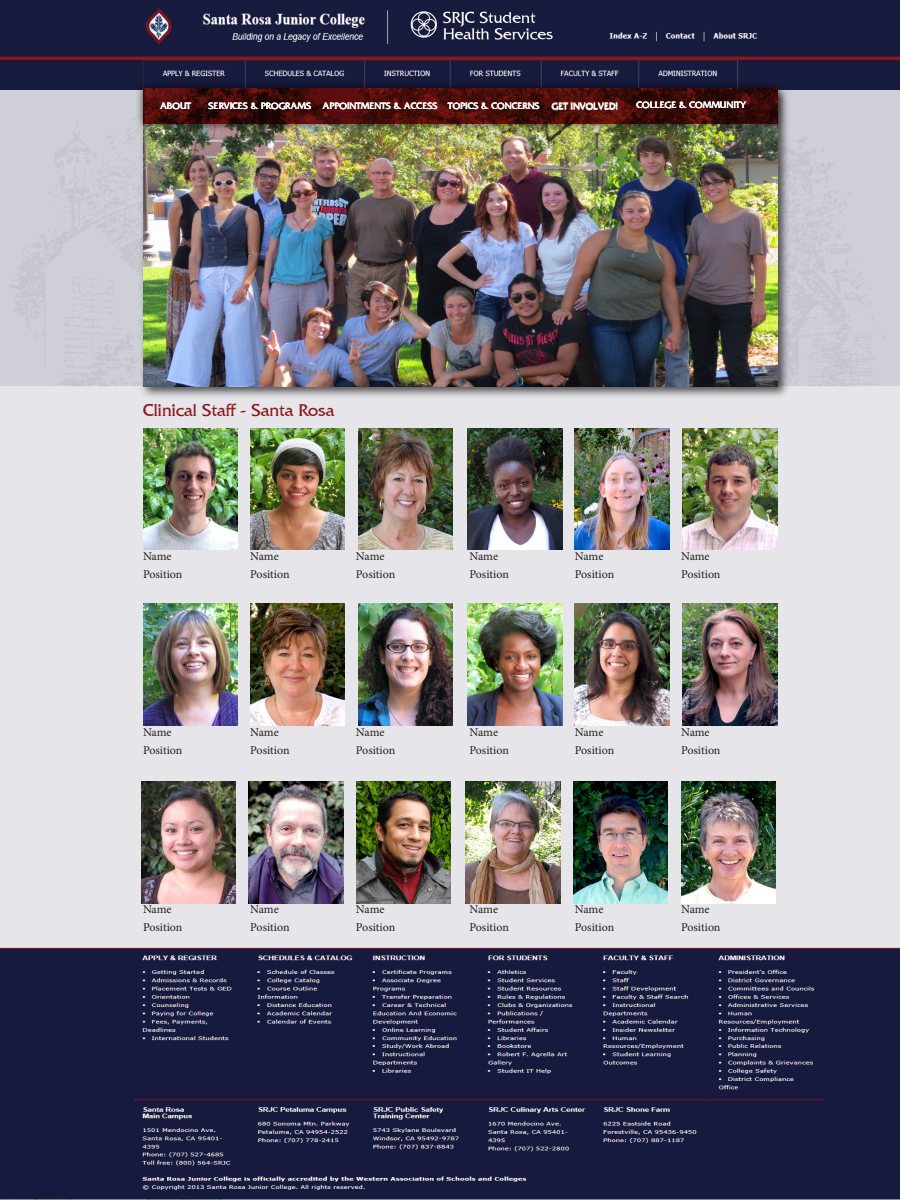
<style>
.page{position:relative;width:900px;height:1200px;background:#fff}
.page>*{position:absolute;margin:0;border:0;box-sizing:border-box;transform-origin:0 0}
.t1{font:18px "Friz Quadrata";color:#8d191c}
.t2{font:12px "Minion Pro";letter-spacing:-.005em;color:#231f20}
.t3{font:9.75px "Friz Quadrata";color:#fff}
</style>
<div class="page">
<img style="left:1px;top:0;width:899px;height:90px">
<div style="left:1px;top:386px;width:899px;height:561px;background:#e6e6ea"></div>
<img style="left:0;top:947px;width:900px;height:253px">
<div style="left:140px;top:86px;width:650px;height:313px;background:#231f20;opacity:.75"></div>
<img style="left:143px;top:133px;width:634px;height:253px">
<div style="left:135px;top:80px;width:650px;height:53px;background:#231f20;opacity:.75"></div>
<svg style="left:143px;top:89px;width:634px;height:35px;background:#440c09"></svg>
<img style="left:143px;top:428px;width:95px;height:122px">
<img style="left:250px;top:428px;width:95px;height:122px">
<img style="left:358px;top:428px;width:95px;height:122px">
<img style="left:468px;top:428px;width:94px;height:122px">
<img style="left:575px;top:428px;width:94px;height:122px">
<img style="left:683px;top:428px;width:94px;height:122px">
<img style="left:143px;top:604px;width:95px;height:121px">
<img style="left:250px;top:604px;width:95px;height:121px">
<img style="left:358px;top:604px;width:95px;height:121px">
<img style="left:468px;top:604px;width:94px;height:121px">
<img style="left:575px;top:604px;width:94px;height:121px">
<img style="left:683px;top:604px;width:94px;height:121px">
<img style="left:141px;top:782px;width:95px;height:121px">
<img style="left:249px;top:782px;width:94px;height:121px">
<img style="left:356px;top:782px;width:95px;height:121px">
<img style="left:466px;top:782px;width:94px;height:121px">
<img style="left:573px;top:782px;width:95px;height:121px">
<img style="left:681px;top:782px;width:95px;height:121px">
<p class="t3" style="left:160px;top:101px;width:32px">ABOUT</p>
<p class="t3" style="left:209px;top:101px;width:104px">SERVICES &amp; PROGRAMS</p>
<p class="t3" style="left:323px;top:101px;width:116px">APPOINTMENTS &amp; ACCESS</p>
<p class="t3" style="left:448px;top:101px;width:93px">TOPICS &amp; CONCERNS</p>
<p class="t3" style="left:552px;top:101px;width:68px">GET INVOLVED!</p>
<p class="t3" style="left:637px;top:99px;width:111px">COLLEGE &amp; COMMUNITY</p>
<p class="t1" style="left:143px;top:400px;width:193px">Clinical Staff - Santa Rosa</p>
<p class="t2" style="left:143px;top:549px;width:30px">Name</p>
<p class="t2" style="left:250px;top:549px;width:30px">Name</p>
<p class="t2" style="left:356px;top:549px;width:30px">Name</p>
<p class="t2" style="left:469px;top:549px;width:30px">Name</p>
<p class="t2" style="left:575px;top:549px;width:30px">Name</p>
<p class="t2" style="left:681px;top:549px;width:30px">Name</p>
<p class="t2" style="left:143px;top:567px;width:41px">Position</p>
<p class="t2" style="left:250px;top:567px;width:41px">Position</p>
<p class="t2" style="left:356px;top:567px;width:41px">Position</p>
<p class="t2" style="left:469px;top:567px;width:41px">Position</p>
<p class="t2" style="left:575px;top:567px;width:41px">Position</p>
<p class="t2" style="left:681px;top:567px;width:41px">Position</p>
<p class="t2" style="left:143px;top:724px;width:30px">Name</p>
<p class="t2" style="left:250px;top:724px;width:30px">Name</p>
<p class="t2" style="left:356px;top:724px;width:30px">Name</p>
<p class="t2" style="left:469px;top:724px;width:30px">Name</p>
<p class="t2" style="left:575px;top:724px;width:30px">Name</p>
<p class="t2" style="left:681px;top:724px;width:30px">Name</p>
<p class="t2" style="left:143px;top:742px;width:41px">Position</p>
<p class="t2" style="left:250px;top:742px;width:41px">Position</p>
<p class="t2" style="left:356px;top:742px;width:41px">Position</p>
<p class="t2" style="left:469px;top:742px;width:41px">Position</p>
<p class="t2" style="left:575px;top:742px;width:41px">Position</p>
<p class="t2" style="left:681px;top:742px;width:41px">Position</p>
<p class="t2" style="left:143px;top:901px;width:30px">Name</p>
<p class="t2" style="left:250px;top:901px;width:30px">Name</p>
<p class="t2" style="left:356px;top:901px;width:30px">Name</p>
<p class="t2" style="left:469px;top:901px;width:30px">Name</p>
<p class="t2" style="left:575px;top:901px;width:30px">Name</p>
<p class="t2" style="left:681px;top:901px;width:30px">Name</p>
<p class="t2" style="left:143px;top:919px;width:41px">Position</p>
<p class="t2" style="left:250px;top:919px;width:41px">Position</p>
<p class="t2" style="left:356px;top:919px;width:41px">Position</p>
<p class="t2" style="left:469px;top:919px;width:41px">Position</p>
<p class="t2" style="left:575px;top:919px;width:41px">Position</p>
<p class="t2" style="left:681px;top:919px;width:41px">Position</p>
</div>
